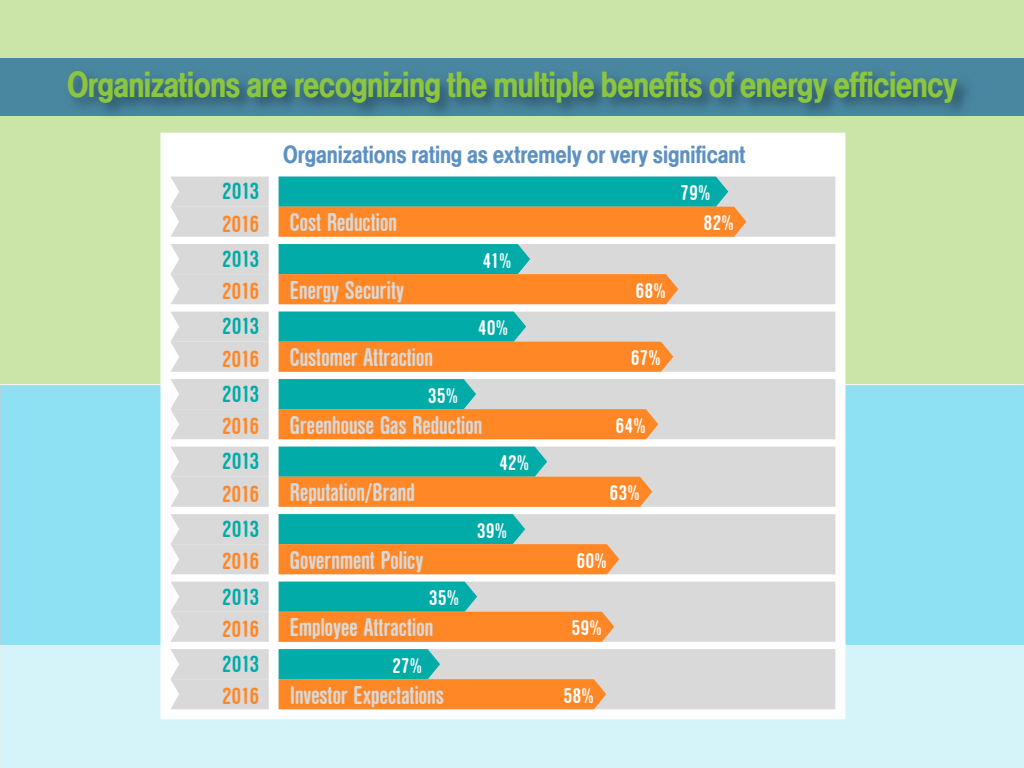
<style>
.page{position:relative;width:1024px;height:768px;background:#fff}
.page>*{position:absolute;margin:0;border:0;box-sizing:border-box;transform-origin:0 0}
.t1{font:500 condensed 38px "Nimbus San No 4 D";letter-spacing:-.02em;color:#8cc63f}
.t2{font:26.7px "Nimbus San D Bold Cond Ro 1";letter-spacing:-.015em;color:#d9d9d9}
.t3{font:500 condensed 26px "Nimbus San No 4 D";letter-spacing:-.005em;color:rgb(0 83 158/.64)}
.t4{font:24.4px "Nimbus San D Bold Cond Ro 1";letter-spacing:-.04em;color:#00aba8}
.t5{font:24.4px "Nimbus San D Bold Cond Ro 1";letter-spacing:-.04em;color:#ff8726}
.t6{font:22.1px "Nimbus San D Bold Cond Ro 1";color:#fff}
</style>
<div class="page">
<div style="left:0;top:0;width:1024px;height:384px;background:#cbe5a9"></div>
<div style="left:0;top:385px;width:1024px;height:261px;background:#8de1f2"></div>
<svg style="left:0;top:59px;width:1024px;height:57px;background:#427c94"></svg>
<div style="left:0;top:646px;width:1024px;height:122px;background:#d5f4fa"></div>
<div style="left:160px;top:133px;width:685px;height:586px;background:#fff"></div>
<div style="left:746px;top:177px;width:89px;height:60px;background:#d9d9d9"></div>
<svg style="left:170px;top:177px;width:99px;height:60px;background:#dbdbdb"></svg>
<svg style="left:279px;top:177px;width:467px;height:60px;background:#869a69"></svg>
<div style="left:678px;top:244px;width:157px;height:60px;background:#d9d9d9"></div>
<div style="left:170px;top:244px;width:99px;height:60px;background:#d9d9d9"></div>
<svg style="left:279px;top:244px;width:399px;height:60px;background:#a9a272"></svg>
<div style="left:673px;top:312px;width:162px;height:60px;background:#d9d9d9"></div>
<div style="left:170px;top:312px;width:99px;height:60px;background:#d9d9d9"></div>
<svg style="left:279px;top:312px;width:394px;height:60px;background:#aaa271"></svg>
<div style="left:658px;top:379px;width:177px;height:60px;background:#d9d9d9"></div>
<div style="left:170px;top:379px;width:99px;height:60px;background:#d9d9d9"></div>
<svg style="left:279px;top:379px;width:379px;height:60px;background:#b5a575"></svg>
<div style="left:652px;top:447px;width:183px;height:60px;background:#d9d9d9"></div>
<div style="left:170px;top:447px;width:99px;height:60px;background:#d9d9d9"></div>
<svg style="left:279px;top:447px;width:373px;height:60px;background:#a0a06f"></svg>
<div style="left:619px;top:514px;width:216px;height:60px;background:#d9d9d9"></div>
<div style="left:170px;top:514px;width:99px;height:60px;background:#d9d9d9"></div>
<svg style="left:279px;top:514px;width:340px;height:60px;background:#9ea06f"></svg>
<div style="left:614px;top:582px;width:221px;height:60px;background:#d9d9d9"></div>
<div style="left:170px;top:582px;width:99px;height:60px;background:#d9d9d9"></div>
<svg style="left:279px;top:582px;width:335px;height:60px;background:#ada372"></svg>
<div style="left:606px;top:649px;width:229px;height:60px;background:#d9d9d9"></div>
<div style="left:170px;top:649px;width:99px;height:60px;background:#d9d9d9"></div>
<svg style="left:279px;top:649px;width:327px;height:60px;background:#b8a676"></svg>
<h1 class="t1" style="left:67px;top:63px;width:892px">Organizations are recognizing the multiple benefits of energy efficiency</h1>
<p class="t4" style="left:222px;top:178px;width:39px">2013</p>
<p class="t5" style="left:222px;top:210px;width:39px">2016</p>
<p class="t4" style="left:222px;top:246px;width:39px">2013</p>
<p class="t5" style="left:222px;top:278px;width:39px">2016</p>
<p class="t4" style="left:222px;top:313px;width:39px">2013</p>
<p class="t5" style="left:222px;top:345px;width:39px">2016</p>
<p class="t4" style="left:222px;top:381px;width:39px">2013</p>
<p class="t5" style="left:222px;top:413px;width:39px">2016</p>
<p class="t4" style="left:222px;top:448px;width:39px">2013</p>
<p class="t5" style="left:222px;top:480px;width:39px">2016</p>
<p class="t4" style="left:222px;top:516px;width:39px">2013</p>
<p class="t5" style="left:222px;top:548px;width:39px">2016</p>
<p class="t4" style="left:222px;top:583px;width:39px">2013</p>
<p class="t5" style="left:222px;top:615px;width:39px">2016</p>
<p class="t4" style="left:222px;top:651px;width:39px">2013</p>
<p class="t5" style="left:222px;top:683px;width:39px">2016</p>
<p class="t3" style="left:283px;top:139px;width:464px">Organizations rating as extremely or very significant</p>
<p class="t6" style="left:680px;top:181px;width:32px">79%</p>
<p class="t2" style="left:290px;top:208px;width:109px">Cost Reduction</p>
<p class="t6" style="left:704px;top:211px;width:32px">82%</p>
<p class="t6" style="left:483px;top:249px;width:31px">41%</p>
<p class="t2" style="left:290px;top:275px;width:116px">Energy Security</p>
<p class="t6" style="left:636px;top:279px;width:32px">68%</p>
<p class="t6" style="left:478px;top:316px;width:32px">40%</p>
<p class="t2" style="left:290px;top:343px;width:145px">Customer Attraction</p>
<p class="t6" style="left:631px;top:346px;width:31px">67%</p>
<p class="t6" style="left:428px;top:384px;width:32px">35%</p>
<p class="t2" style="left:290px;top:410px;width:194px">Greenhouse Gas Reduction</p>
<p class="t6" style="left:616px;top:414px;width:32px">64%</p>
<p class="t6" style="left:499px;top:451px;width:32px">42%</p>
<p class="t2" style="left:290px;top:478px;width:127px">Reputation/Brand</p>
<p class="t6" style="left:610px;top:481px;width:32px">63%</p>
<p class="t6" style="left:477px;top:519px;width:32px">39%</p>
<p class="t2" style="left:290px;top:545px;width:135px">Government Policy</p>
<p class="t6" style="left:577px;top:549px;width:32px">60%</p>
<p class="t6" style="left:429px;top:586px;width:32px">35%</p>
<p class="t2" style="left:290px;top:613px;width:145px">Employee Attraction</p>
<p class="t6" style="left:572px;top:616px;width:32px">59%</p>
<p class="t6" style="left:392px;top:654px;width:32px">27%</p>
<p class="t2" style="left:290px;top:680px;width:156px">Investor Expectations</p>
<p class="t6" style="left:564px;top:684px;width:32px">58%</p>
</div>
